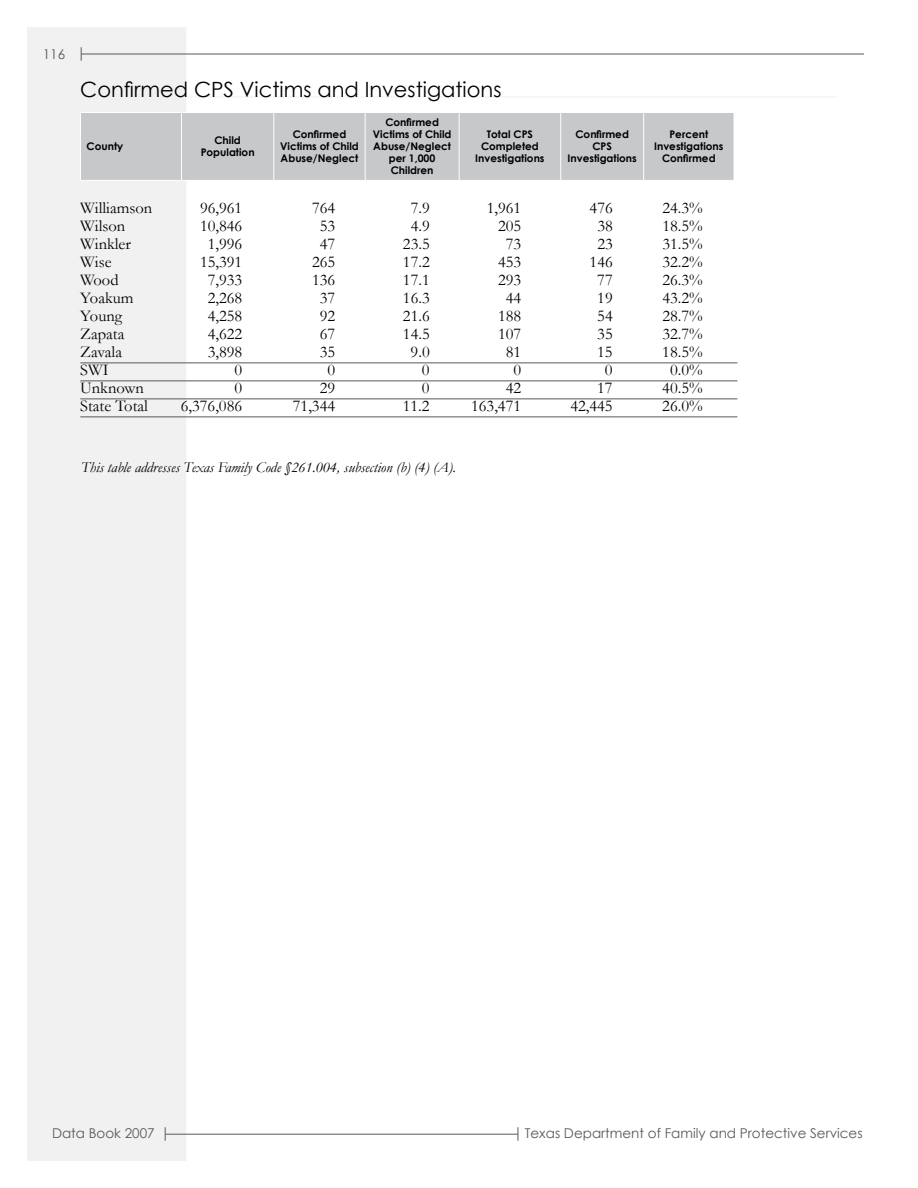
<style>
.page{position:relative;width:918px;height:1188px;background:#fff}
.page>*{position:absolute;margin:0;border:0;box-sizing:border-box;transform-origin:0 0}
.t1{font:21px "Century Gothic";color:#000}
.t2{font:16.5px "Garamond";color:#000}
.t3{font:italic 15px "Garamond";color:#000}
.t4{font:13.5px "Century Gothic";color:#58595b}
.t5{font:700 10.5px/12px "Century Gothic";color:#000;text-align:center}
</style>
<div class="page">
<div style="left:27px;top:27px;width:159px;height:1134px;background:#f1f1f2"></div>
<hr style="left:165px;top:1134px;width:353px;height:1px;background:#58595b">
<svg style="left:165px;top:1127px;width:1px;height:14px"></svg>
<svg style="left:518px;top:1127px;width:1px;height:14px"></svg>
<hr style="left:81px;top:54px;width:783px;height:1px;background:#58595b">
<svg style="left:81px;top:47px;width:1px;height:14px"></svg>
<hr style="left:80px;top:97px;width:756px;height:1px;background:#f1f1f2">
<div style="left:81px;top:113px;width:653px;height:67px;background:#c6c8ca"></div>
<hr style="left:80px;top:112px;width:101px;height:1px;background:#fff">
<hr style="left:80px;top:113px;width:1px;height:67px;background:#fff">
<hr style="left:181px;top:112px;width:93px;height:1px;background:#fff">
<hr style="left:181px;top:113px;width:1px;height:67px;background:#fff">
<hr style="left:274px;top:113px;width:1px;height:67px;background:#fff">
<hr style="left:365px;top:113px;width:1px;height:67px;background:#fff">
<hr style="left:459px;top:113px;width:1px;height:67px;background:#fff">
<hr style="left:560px;top:113px;width:1px;height:67px;background:#fff">
<hr style="left:643px;top:113px;width:1px;height:67px;background:#fff">
<hr style="left:80px;top:180px;width:101px;height:1px;background:#fff">
<hr style="left:181px;top:180px;width:93px;height:1px;background:#fff">
<hr style="left:80px;top:363px;width:657px;height:1px;background:#58595b">
<hr style="left:80px;top:381px;width:657px;height:1px;background:#58595b">
<hr style="left:80px;top:399px;width:657px;height:1px;background:#58595b">
<hr style="left:80px;top:417px;width:657px;height:1px;background:#58595b">
<p class="t4" style="left:43px;top:45px;width:24px">116</p>
<p class="t1" style="left:80px;top:74px;width:423px">Confirmed CPS Victims and Investigations</p>
<p class="t5" style="left:87px;top:140px;width:38px">County</p>
<p class="t5" style="left:201px;top:134px;width:55px">Child<br>Population</p>
<p class="t5" style="left:280px;top:128px;width:80px">Confirmed<br>Victims of Child<br>Abuse/Neglect</p>
<p class="t5" style="left:373px;top:116px;width:80px">Confirmed<br>Victims of Child<br>Abuse/Neglect per 1,000<br>Children</p>
<p class="t5" style="left:475px;top:128px;width:71px">Total CPS<br>Completed<br>Investigations</p>
<p class="t5" style="left:568px;top:128px;width:71px">Confirmed<br>CPS<br>Investigations</p>
<p class="t5" style="left:654px;top:128px;width:71px">Percent<br>Investigations<br>Confirmed</p>
<p class="t2" style="left:80px;top:197px;width:73px">Williamson</p>
<p class="t2" style="left:200px;top:197px;width:44px">96,961</p>
<p class="t2" style="left:312px;top:197px;width:25px">764</p>
<p class="t2" style="left:411px;top:197px;width:21px">7.9</p>
<p class="t2" style="left:487px;top:197px;width:36px">1,961</p>
<p class="t2" style="left:590px;top:197px;width:25px">476</p>
<p class="t2" style="left:662px;top:197px;width:42px">24.3%</p>
<p class="t2" style="left:80px;top:215px;width:47px">Wilson</p>
<p class="t2" style="left:200px;top:215px;width:44px">10,846</p>
<p class="t2" style="left:320px;top:215px;width:17px">53</p>
<p class="t2" style="left:411px;top:215px;width:21px">4.9</p>
<p class="t2" style="left:498px;top:215px;width:25px">205</p>
<p class="t2" style="left:597px;top:215px;width:17px">38</p>
<p class="t2" style="left:662px;top:215px;width:42px">18.5%</p>
<p class="t2" style="left:80px;top:233px;width:52px">Winkler</p>
<p class="t2" style="left:208px;top:233px;width:36px">1,996</p>
<p class="t2" style="left:320px;top:233px;width:17px">47</p>
<p class="t2" style="left:403px;top:233px;width:28px">23.5</p>
<p class="t2" style="left:506px;top:233px;width:17px">73</p>
<p class="t2" style="left:597px;top:233px;width:17px">23</p>
<p class="t2" style="left:662px;top:233px;width:42px">31.5%</p>
<p class="t2" style="left:80px;top:251px;width:33px">Wise</p>
<p class="t2" style="left:200px;top:251px;width:44px">15,391</p>
<p class="t2" style="left:312px;top:251px;width:25px">265</p>
<p class="t2" style="left:403px;top:251px;width:28px">17.2</p>
<p class="t2" style="left:498px;top:251px;width:25px">453</p>
<p class="t2" style="left:590px;top:251px;width:25px">146</p>
<p class="t2" style="left:662px;top:251px;width:42px">32.2%</p>
<p class="t2" style="left:80px;top:269px;width:40px">Wood</p>
<p class="t2" style="left:208px;top:269px;width:36px">7,933</p>
<p class="t2" style="left:312px;top:269px;width:25px">136</p>
<p class="t2" style="left:403px;top:269px;width:28px">17.1</p>
<p class="t2" style="left:498px;top:269px;width:25px">293</p>
<p class="t2" style="left:597px;top:269px;width:17px">77</p>
<p class="t2" style="left:662px;top:269px;width:42px">26.3%</p>
<p class="t2" style="left:80px;top:287px;width:55px">Yoakum</p>
<p class="t2" style="left:208px;top:287px;width:36px">2,268</p>
<p class="t2" style="left:320px;top:287px;width:17px">37</p>
<p class="t2" style="left:403px;top:287px;width:28px">16.3</p>
<p class="t2" style="left:506px;top:287px;width:17px">44</p>
<p class="t2" style="left:597px;top:287px;width:17px">19</p>
<p class="t2" style="left:662px;top:287px;width:42px">43.2%</p>
<p class="t2" style="left:80px;top:305px;width:43px">Young</p>
<p class="t2" style="left:208px;top:305px;width:36px">4,258</p>
<p class="t2" style="left:320px;top:305px;width:17px">92</p>
<p class="t2" style="left:403px;top:305px;width:28px">21.6</p>
<p class="t2" style="left:498px;top:305px;width:25px">188</p>
<p class="t2" style="left:597px;top:305px;width:17px">54</p>
<p class="t2" style="left:662px;top:305px;width:42px">28.7%</p>
<p class="t2" style="left:80px;top:323px;width:46px">Zapata</p>
<p class="t2" style="left:208px;top:323px;width:36px">4,622</p>
<p class="t2" style="left:320px;top:323px;width:17px">67</p>
<p class="t2" style="left:403px;top:323px;width:28px">14.5</p>
<p class="t2" style="left:498px;top:323px;width:25px">107</p>
<p class="t2" style="left:597px;top:323px;width:17px">35</p>
<p class="t2" style="left:662px;top:323px;width:42px">32.7%</p>
<p class="t2" style="left:80px;top:341px;width:43px">Zavala</p>
<p class="t2" style="left:208px;top:341px;width:36px">3,898</p>
<p class="t2" style="left:320px;top:341px;width:17px">35</p>
<p class="t2" style="left:411px;top:341px;width:21px">9.0</p>
<p class="t2" style="left:506px;top:341px;width:17px">81</p>
<p class="t2" style="left:597px;top:341px;width:17px">15</p>
<p class="t2" style="left:662px;top:341px;width:42px">18.5%</p>
<p class="t2" style="left:80px;top:359px;width:30px">SWI</p>
<p class="t2" style="left:234px;top:359px;width:9px">0</p>
<p class="t2" style="left:327px;top:359px;width:9px">0</p>
<p class="t2" style="left:422px;top:359px;width:9px">0</p>
<p class="t2" style="left:513px;top:359px;width:9px">0</p>
<p class="t2" style="left:605px;top:359px;width:9px">0</p>
<p class="t2" style="left:670px;top:359px;width:34px">0.0%</p>
<p class="t2" style="left:80px;top:377px;width:65px">Unknown</p>
<p class="t2" style="left:234px;top:377px;width:9px">0</p>
<p class="t2" style="left:320px;top:377px;width:17px">29</p>
<p class="t2" style="left:422px;top:377px;width:9px">0</p>
<p class="t2" style="left:506px;top:377px;width:17px">42</p>
<p class="t2" style="left:597px;top:377px;width:17px">17</p>
<p class="t2" style="left:662px;top:377px;width:42px">40.5%</p>
<p class="t2" style="left:80px;top:395px;width:69px">State Total</p>
<p class="t2" style="left:181px;top:395px;width:63px">6,376,086</p>
<p class="t2" style="left:293px;top:395px;width:44px">71,344</p>
<p class="t2" style="left:403px;top:395px;width:28px">11.2</p>
<p class="t2" style="left:471px;top:395px;width:52px">163,471</p>
<p class="t2" style="left:570px;top:395px;width:44px">42,445</p>
<p class="t2" style="left:662px;top:395px;width:42px">26.0%</p>
<p class="t3" style="left:81px;top:457px;width:377px">This table addresses Texas Family Code §261.004, subsection (b) (4) (A).</p>
<p class="t4" style="left:52px;top:1123px;width:104px">Data Book 2007</p>
<p class="t4" style="left:525px;top:1123px;width:339px">Texas Department of Family and Protective Services</p>
</div>
